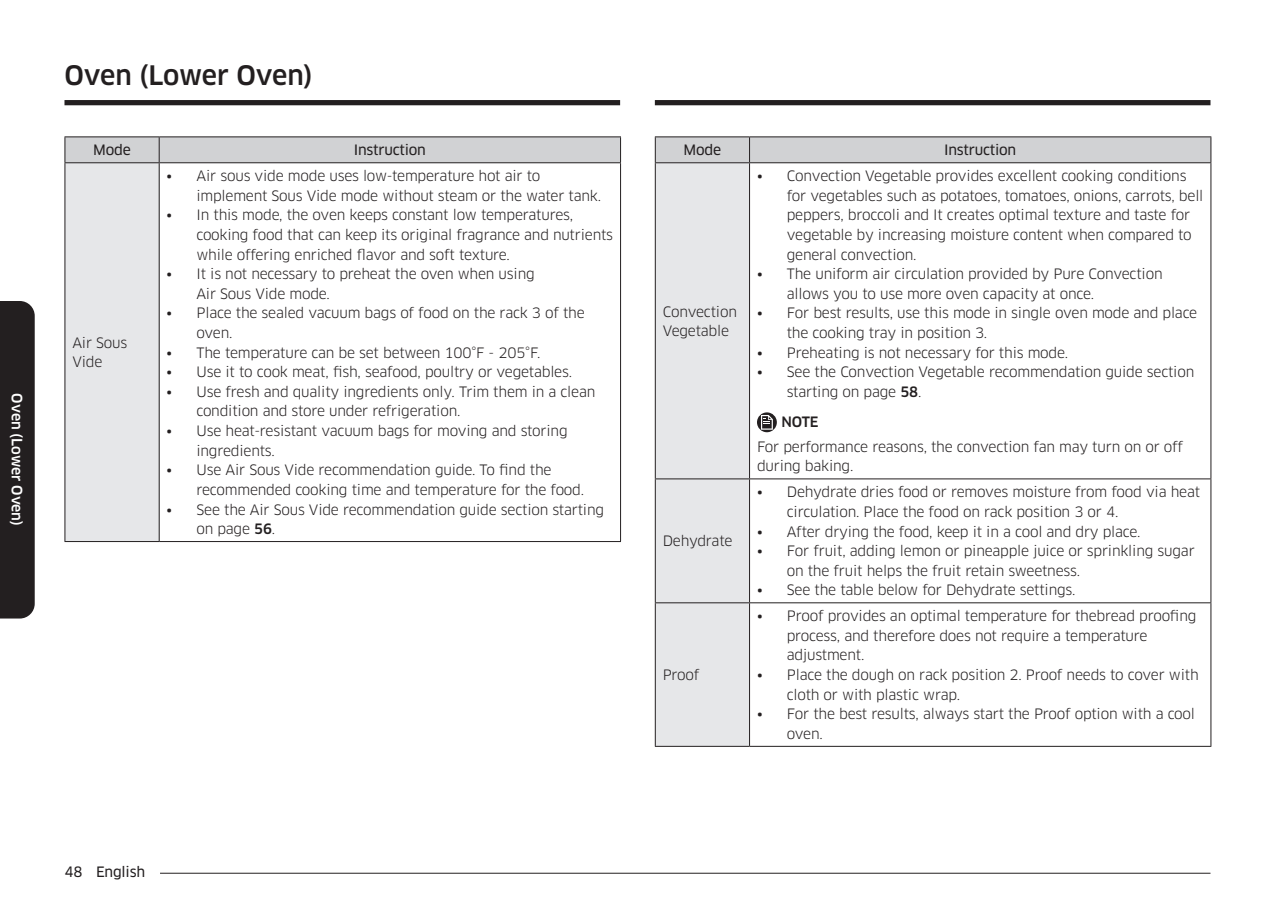
<style>
.page{position:relative;width:1275px;height:903px;background:#fff}
.page>*{position:absolute;margin:0;border:0;box-sizing:border-box;transform-origin:0 0}
.t1{font:500 26.25px "Samsung Clan Pro";letter-spacing:-.01em;color:#231f20}
.t2{font:14px/19.6px "Samsung Clan Pro";letter-spacing:-.015em;color:#231f20}
.t3{font:14px "Samsung Clan Pro News";letter-spacing:-.015em;color:#231f20}
.t4{font:500 14px "Samsung Clan Pro";letter-spacing:-.01em;color:#fff}
.t5{font:500 14px "Samsung Clan Pro";color:#231f20}
.s1{font-family:"Samsung Clan Pro News"}
.s2{font-weight:500}
</style>
<div class="page">
<hr style="left:119px;top:873px;width:1091px;height:1px;background:#231f20">
<div style="left:64px;top:862px;width:96px;height:17px;background:#fff"></div>
<div style="left:0;top:301px;width:35px;height:317px;background:#231f20"></div>
<div style="left:64px;top:100px;width:556px;height:5px;background:#231f20"></div>
<div style="left:655px;top:100px;width:555px;height:5px;background:#231f20"></div>
<div style="left:65px;top:163px;width:94px;height:378px;background:#e6e7e9"></div>
<hr style="left:159px;top:163px;width:1px;height:378px;background:#231f20">
<hr style="left:64px;top:541px;width:95px;height:1px;background:#231f20">
<hr style="left:159px;top:541px;width:462px;height:1px;background:#231f20">
<hr style="left:64px;top:136px;width:95px;height:1px;background:#231f20">
<hr style="left:159px;top:136px;width:462px;height:1px;background:#231f20">
<svg style="left:64px;top:137px;width:557px;height:26px;background:#c8c9cb"></svg>
<hr style="left:64px;top:163px;width:1px;height:378px;background:#231f20">
<hr style="left:620px;top:163px;width:1px;height:378px;background:#231f20">
<div style="left:656px;top:163px;width:93px;height:583px;background:#e6e7e9"></div>
<hr style="left:749px;top:163px;width:1px;height:315px;background:#231f20">
<hr style="left:655px;top:478px;width:94px;height:1px;background:#231f20">
<hr style="left:749px;top:478px;width:462px;height:1px;background:#231f20">
<hr style="left:749px;top:479px;width:1px;height:123px;background:#231f20">
<hr style="left:655px;top:602px;width:94px;height:1px;background:#231f20">
<hr style="left:749px;top:602px;width:462px;height:1px;background:#231f20">
<hr style="left:749px;top:603px;width:1px;height:143px;background:#231f20">
<hr style="left:655px;top:746px;width:94px;height:1px;background:#231f20">
<hr style="left:749px;top:746px;width:462px;height:1px;background:#231f20">
<hr style="left:655px;top:136px;width:94px;height:1px;background:#231f20">
<hr style="left:749px;top:136px;width:462px;height:1px;background:#231f20">
<svg style="left:655px;top:137px;width:556px;height:26px;background:#c8c9cb"></svg>
<hr style="left:655px;top:163px;width:1px;height:315px;background:#231f20">
<hr style="left:1210px;top:163px;width:1px;height:315px;background:#231f20">
<hr style="left:655px;top:479px;width:1px;height:123px;background:#231f20">
<hr style="left:1210px;top:479px;width:1px;height:123px;background:#231f20">
<hr style="left:655px;top:603px;width:1px;height:143px;background:#231f20">
<hr style="left:1210px;top:603px;width:1px;height:143px;background:#231f20">
<svg style="left:757px;top:412px;width:20px;height:20px"></svg>
<svg style="left:761px;top:415px;width:12px;height:15px"></svg>
<p class="t4" style="left:25px;top:393px;width:134px;rotate:90deg">Oven (Lower Oven)</p>
<h1 class="t1" style="left:64px;top:60px;width:250px">Oven (Lower Oven)</h1>
<p class="t3" style="left:93px;top:142px;width:39px">Mode</p>
<p class="t3" style="left:354px;top:142px;width:74px">Instruction</p>
<p class="t2" style="left:72px;top:333px;width:56px">Air Sous<br>Vide</p>
<p class="t2" style="left:196px;top:166px;width:406px;text-indent:-30px"><span class="s1">•</span> Air sous vide mode uses low-temperature hot air to implement Sous Vide mode without steam or the water tank.</p>
<p class="t2" style="left:196px;top:205px;width:418px;text-indent:-30px"><span class="s1">•</span> In this mode, the oven keeps constant low temperatures, cooking food that can keep its original fragrance and nutrients while offering enriched flavor and soft texture.</p>
<p class="t2" style="left:196px;top:264px;width:340px;text-indent:-30px"><span class="s1">•</span> It is not necessary to preheat the oven when using<br>Air Sous Vide mode.</p>
<p class="t2" style="left:196px;top:303px;width:390px;text-indent:-30px"><span class="s1">•</span> Place the sealed vacuum bags of food on the rack 3 of the oven.</p>
<p class="t2" style="left:167px;top:343px;width:375px"><span class="s1">•</span> The temperature can be set between 100°F - 205°F.</p>
<p class="t2" style="left:167px;top:362px;width:407px"><span class="s1">•</span> Use it to cook meat, fish, seafood, poultry or vegetables.</p>
<p class="t2" style="left:196px;top:382px;width:400px;text-indent:-30px"><span class="s1">•</span> Use fresh and quality ingredients only. Trim them in a clean condition and store under refrigeration.</p>
<p class="t2" style="left:196px;top:421px;width:373px;text-indent:-30px"><span class="s1">•</span> Use heat-resistant vacuum bags for moving and storing ingredients.</p>
<p class="t2" style="left:196px;top:460px;width:389px;text-indent:-30px"><span class="s1">•</span> Use Air Sous Vide recommendation guide. To find the recommended cooking time and temperature for the food.</p>
<p class="t2" style="left:196px;top:499px;width:409px;text-indent:-30px"><span class="s1">•</span> See the Air Sous Vide recommendation guide section starting on page <span class="s2">56</span>.</p>
<p class="t3" style="left:64px;top:863px;width:82px">48 English</p>
<p class="t3" style="left:684px;top:142px;width:39px">Mode</p>
<p class="t3" style="left:944px;top:142px;width:74px">Instruction</p>
<p class="t2" style="left:663px;top:302px;width:76px">Convection<br>Vegetable</p>
<p class="t2" style="left:663px;top:531px;width:71px">Dehydrate</p>
<p class="t2" style="left:663px;top:665px;width:38px">Proof</p>
<p class="t2" style="left:787px;top:166px;width:418px;text-indent:-30px"><span class="s1">•</span> Convection Vegetable provides excellent cooking conditions for vegetables such as potatoes, tomatoes, onions, carrots, bell peppers, broccoli and It creates optimal texture and taste for vegetable by increasing moisture content when compared to general convection.</p>
<p class="t2" style="left:787px;top:264px;width:377px;text-indent:-30px"><span class="s1">•</span> The uniform air circulation provided by Pure Convection allows you to use more oven capacity at once.</p>
<p class="t2" style="left:787px;top:303px;width:412px;text-indent:-30px"><span class="s1">•</span> For best results, use this mode in single oven mode and place the cooking tray in position 3.</p>
<p class="t2" style="left:757px;top:343px;width:313px"><span class="s1">•</span> Preheating is not necessary for this mode.</p>
<p class="t2" style="left:787px;top:362px;width:409px;text-indent:-30px"><span class="s1">•</span> See the Convection Vegetable recommendation guide section starting on page <span class="s2">58</span>.</p>
<p class="t5" style="left:782px;top:414px;width:39px">NOTE</p>
<p class="t2" style="left:757px;top:437px;width:427px">For performance reasons, the convection fan may turn on or off during baking.</p>
<p class="t2" style="left:787px;top:482px;width:415px;text-indent:-30px"><span class="s1">•</span> Dehydrate dries food or removes moisture from food via heat circulation. Place the food on rack position 3 or 4.</p>
<p class="t2" style="left:757px;top:522px;width:385px"><span class="s1">•</span> After drying the food, keep it in a cool and dry place.</p>
<p class="t2" style="left:787px;top:541px;width:410px;text-indent:-30px"><span class="s1">•</span> For fruit, adding lemon or pineapple juice or sprinkling sugar on the fruit helps the fruit retain sweetness.</p>
<p class="t2" style="left:757px;top:580px;width:320px"><span class="s1">•</span> See the table below for Dehydrate settings.</p>
<p class="t2" style="left:787px;top:606px;width:411px;text-indent:-30px"><span class="s1">•</span> Proof provides an optimal temperature for thebread proofing process, and therefore does not require a temperature adjustment.</p>
<p class="t2" style="left:787px;top:665px;width:413px;text-indent:-30px"><span class="s1">•</span> Place the dough on rack position 2. Proof needs to cover with cloth or with plastic wrap.</p>
<p class="t2" style="left:787px;top:704px;width:410px;text-indent:-30px"><span class="s1">•</span> For the best results, always start the Proof option with a cool oven.</p>
</div>
